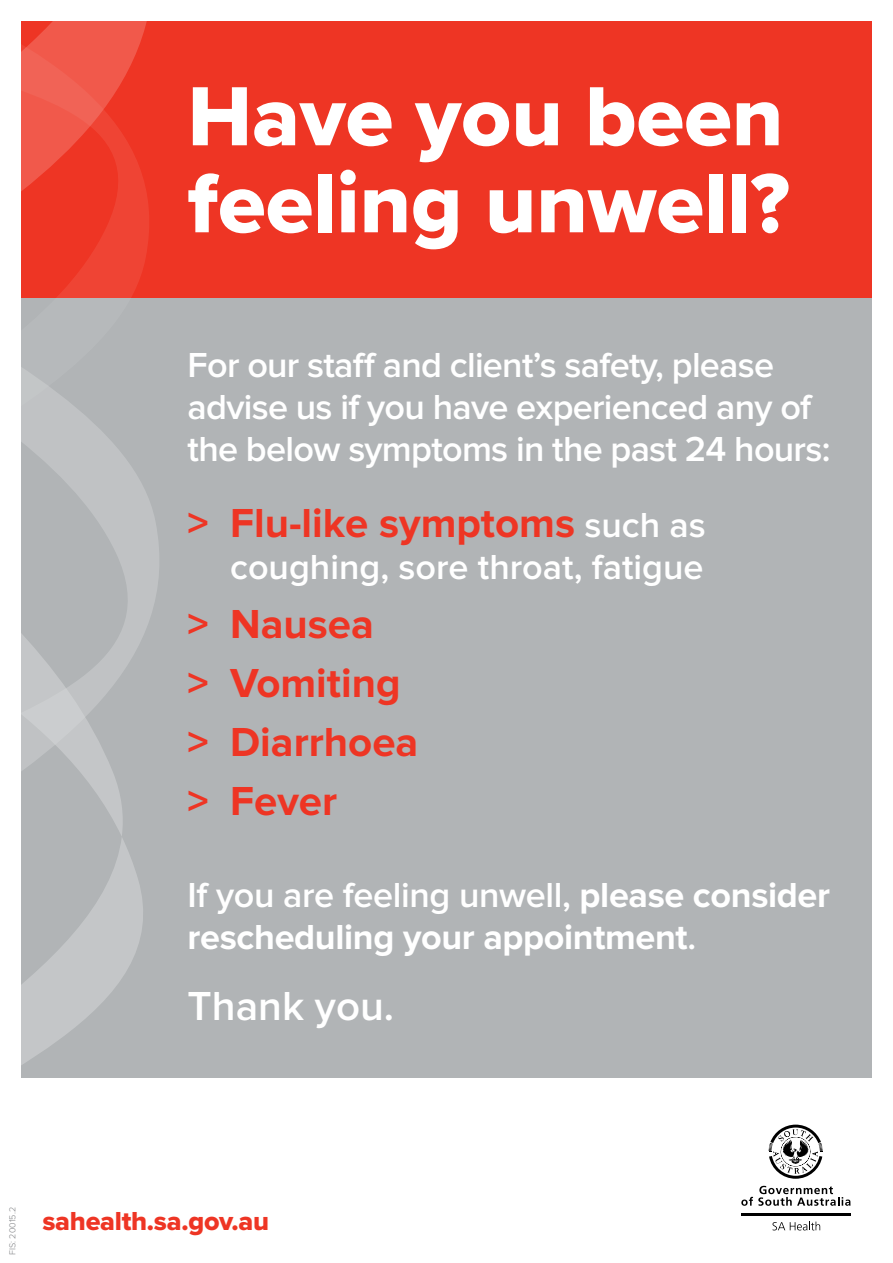
<style>
.page{position:relative;width:893px;height:1263px;background:#fff}
.page>*{position:absolute;margin:0;border:0;box-sizing:border-box;transform-origin:0 0}
.t1{font:87px/87px "Proxima Nova Extrabld";color:#fff}
.t2{font:700 42px/58.9px "Proxima Nova";color:#ee3524}
.t3{font:600 42px "Proxima Nova";color:#fff}
.t4{font:600 36px/42px "Proxima Nova";letter-spacing:-.02em;color:#fff}
.t5{font:700 36px/42px "Proxima Nova";letter-spacing:-.01em;color:#fff}
.t6{font:600 36px "Proxima Nova";color:#fff}
.t7{font:27px "Proxima Nova Extrabld";letter-spacing:-.01em;color:#ee3524}
.t8{font:300 9px "Proxima Nova";color:#808285}
.s1{font-weight:600;font-size:36px;color:#fff}
.s2{font-weight:600}
</style>
<div class="page">
<div style="left:21px;top:298px;width:851px;height:780px;background:#b1b4b6"></div>
<div style="left:21px;top:21px;width:851px;height:277px;background:#ee3524"></div>
<svg style="left:21px;top:21px;width:126px;height:34px;fill:#f1594b"></svg>
<svg style="left:21px;top:55px;width:138px;height:1010px"></svg>
<svg style="left:772px;top:1221px;width:48px;height:9px"></svg>
<hr style="left:741px;top:1213px;width:109px;height:2px;background:#000">
<svg style="left:741px;top:1186px;width:109px;height:20px"></svg>
<svg style="left:768px;top:1124px;width:55px;height:55px"></svg>
<h1 class="t1" style="left:188px;top:71px;width:604px">Have you been feeling unwell?</h1>
<p class="t4" style="left:188px;top:345px;width:644px">For our staff and client’s safety, please advise us if you have experienced any of the below symptoms in the past 24 hours:</p>
<p class="t2" style="left:188px;top:495px;width:519px">&gt; Flu-like symptoms <span class="s1">such as</span></p>
<p class="t6" style="left:230px;top:547px;width:475px">coughing, sore throat, fatigue</p>
<p class="t2" style="left:188px;top:596px;width:232px">&gt; Nausea<br>&gt; Vomiting &gt; Diarrhoea &gt; Fever</p>
<p class="t5" style="left:188px;top:875px;width:644px"><span class="s2">If you are feeling unwell,</span> please consider rescheduling your appointment<span class="s2">.</span></p>
<p class="t3" style="left:188px;top:981px;width:208px">Thank you.</p>
<p class="t8" style="left:9px;top:1255px;width:49px;rotate:-90deg">FIS: 20015.2</p>
<p class="t7" style="left:43px;top:1201px;width:228px">sahealth.sa.gov.au</p>
</div>
